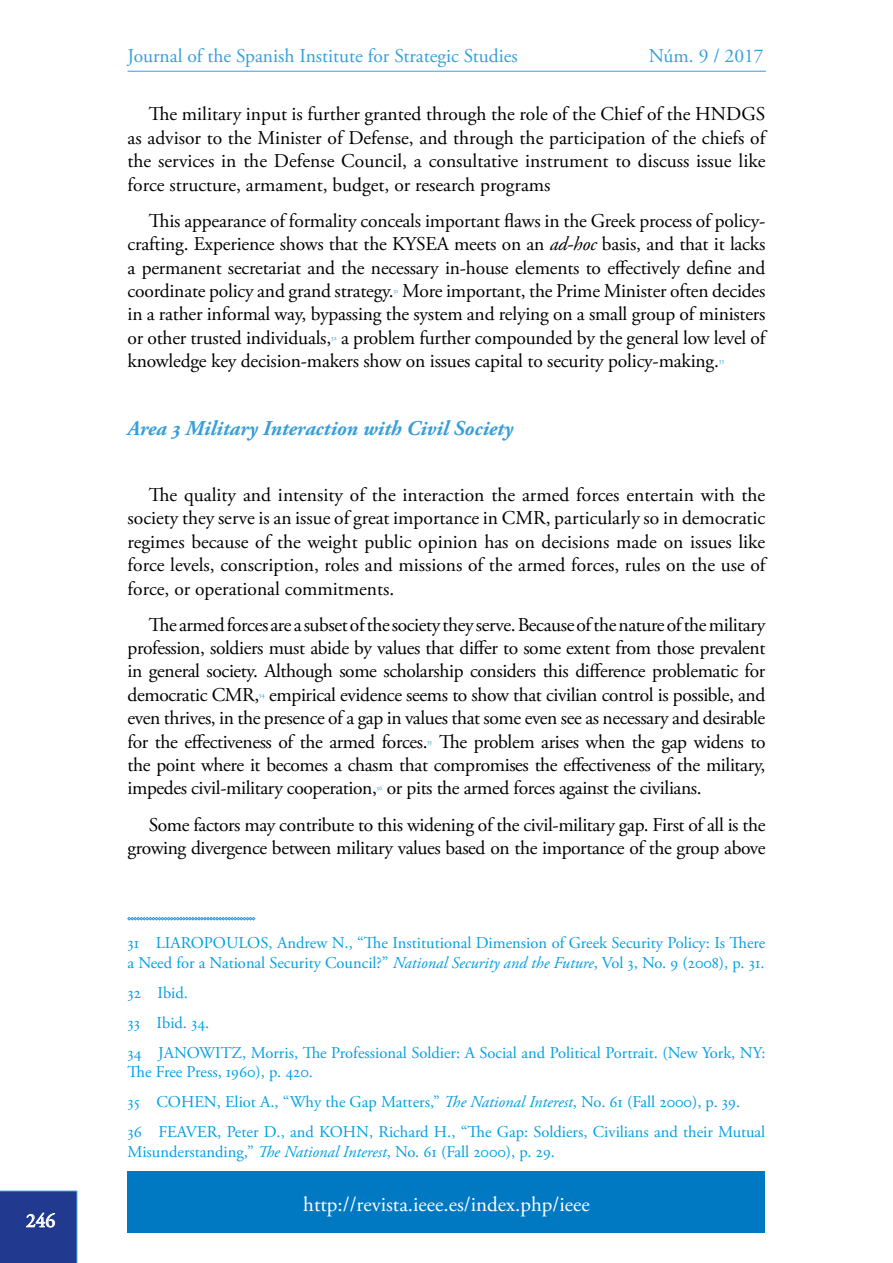
<style>
.page{position:relative;width:893px;height:1263px;background:#fff}
.page>*{position:absolute;margin:0;border:0;box-sizing:border-box;transform-origin:0 0}
.IEEE_Apartado2{font:italic 700 21px "Adobe Garamond Pro";color:#359fda}
.t1{font:21px "Adobe Garamond Pro";color:#fff}
.IEEE_parrafoNormal{font:19.5px/23.4px "Adobe Garamond Pro";letter-spacing:-.01em;color:#000;text-align:justify}
.t2{font:19.5px "Adobe Garamond Pro";color:#359fda}
.t3{font:19.5px "Adobe Garamond Pro";color:#fff}
.IEEE_notasPie{font:16.5px/19.8px "Adobe Garamond Pro";color:#009fe3}
.IEEE_parrafoNormal-2{font:7.05px "Adobe Garamond Pro";letter-spacing:-.015em;color:#359fda}
.s1{font-style:italic}
</style>
<div class="page">
<div style="left:128px;top:1171px;width:637px;height:62px;background:#0079c2"></div>
<svg style="left:0;top:1191px;width:77px;height:72px;background:#284193"></svg>
<hr style="left:128px;top:71px;width:638px;height:1px;background:#359fda">
<svg style="left:127px;top:917px;width:128px;height:3px"></svg>
<p class="t3" style="left:26px;top:1209px;width:31px">246</p>
<p class="t2" style="left:128px;top:44px;width:392px">Journal of the Spanish Institute for Strategic Studies</p>
<p class="t2" style="left:649px;top:44px;width:116px">Núm. 9 / 2017</p>
<p class="IEEE_parrafoNormal" style="left:128px;top:103px;width:639px;text-indent:21px">The military input is further granted through the role of the Chief of the HNDGS as advisor to the Minister of Defense, and through the participation of the chiefs of the services in the Defense Council, a consultative instrument to discuss issue like force structure, armament, budget, or research programs</p>
<p class="IEEE_parrafoNormal" style="left:128px;top:210px;width:639px;text-indent:21px">This appearance of formality conceals important flaws in the Greek process of policy&shy;crafting. Experience shows that the KYSEA meets on an <span class="s1">ad-hoc</span> basis, and that it lacks a permanent secretariat and the necessary in-house elements to effectively define and coordinate policy and grand strategy. More important, the Prime Minister often decides</p>
<p class="IEEE_parrafoNormal-2" style="left:394px;top:287px;width:6px">31</p>
<p class="IEEE_parrafoNormal" style="left:128px;top:303px;width:639px">in a rather informal way, bypassing the system and relying on a small group of ministers or other trusted individuals,</p>
<p class="IEEE_parrafoNormal" style="left:128px;top:327px;width:639px;text-indent:213px">a problem further compounded by the general low level of knowledge key decision-makers show on issues capital to security policy-making.</p>
<p class="IEEE_parrafoNormal-2" style="left:331px;top:333px;width:7px">32</p>
<p class="IEEE_parrafoNormal-2" style="left:719px;top:357px;width:7px">33</p>
<p class="IEEE_Apartado2" style="left:128px;top:416px;width:387px">Area 3 Military Interaction with Civil Society</p>
<p class="IEEE_parrafoNormal" style="left:128px;top:484px;width:639px;text-indent:21px">The quality and intensity of the interaction the armed forces entertain with the society they serve is an issue of great importance in CMR, particularly so in democratic regimes because of the weight public opinion has on decisions made on issues like force levels, conscription, roles and missions of the armed forces, rules on the use of force, or operational commitments.</p>
<p class="IEEE_parrafoNormal" style="left:128px;top:613px;width:639px;text-indent:21px">The armed forces are a subset of the society they serve. Because of the nature of the military profession, soldiers must abide by values that differ to some extent from those prevalent in general society. Although some scholarship considers this difference problematic for democratic CMR,</p>
<p class="IEEE_parrafoNormal" style="left:128px;top:684px;width:639px;text-indent:142px">empirical evidence seems to show that civilian control is possible, and even thrives, in the presence of a gap in values that some even see as necessary and desirable for the effectiveness of the armed forces.</p>
<p class="IEEE_parrafoNormal-2" style="left:259px;top:690px;width:7px">34</p>
<p class="IEEE_parrafoNormal" style="left:128px;top:730px;width:639px;text-indent:311px">The problem arises when the gap widens to the point where it becomes a chasm that compromises the effectiveness of the military, impedes civil-military cooperation,</p>
<p class="IEEE_parrafoNormal-2" style="left:427px;top:737px;width:7px">35</p>
<p class="IEEE_parrafoNormal-2" style="left:377px;top:784px;width:7px">36</p>
<p class="IEEE_parrafoNormal" style="left:387px;top:777px;width:316px">or pits the armed forces against the civilians.</p>
<p class="IEEE_parrafoNormal" style="left:128px;top:813px;width:639px;text-align:right">Some factors may contribute to this widening of the civil-military gap. First of all is the growing divergence between military values based on the importance of the group above</p>
<p class="IEEE_notasPie" style="left:128px;top:934px;width:639px">31 LIAROPOULOS, Andrew N., “The Institutional Dimension of Greek Security Policy: Is There a Need for a National Security Council?” <span class="s1">National Security and the Future</span>, Vol 3, No. 9 (2008), p. 31.</p>
<p class="IEEE_notasPie" style="left:128px;top:983px;width:62px">32 Ibid.</p>
<p class="IEEE_notasPie" style="left:128px;top:1013px;width:83px">33 Ibid. 34.</p>
<p class="IEEE_notasPie" style="left:128px;top:1043px;width:639px">34 JANOWITZ, Morris, The Professional Soldier: A Social and Political Portrait. (New York, NY:<br>The Free Press, 1960), p. 420.</p>
<p class="IEEE_notasPie" style="left:128px;top:1092px;width:614px">35 COHEN, Eliot A., “Why the Gap Matters,” <span class="s1">The National Interest</span>, No. 61 (Fall 2000), p. 39.</p>
<p class="IEEE_notasPie" style="left:128px;top:1122px;width:639px">36 FEAVER, Peter D., and KOHN, Richard H., “The Gap: Soldiers, Civilians and their Mutual<br>Misunderstanding,” <span class="s1">The National Interest</span>, No. 61 (Fall 2000), p. 29.</p>
<p class="t1" style="left:303px;top:1191px;width:288px">http://revista.ieee.es/index.php/ieee</p>
</div>
